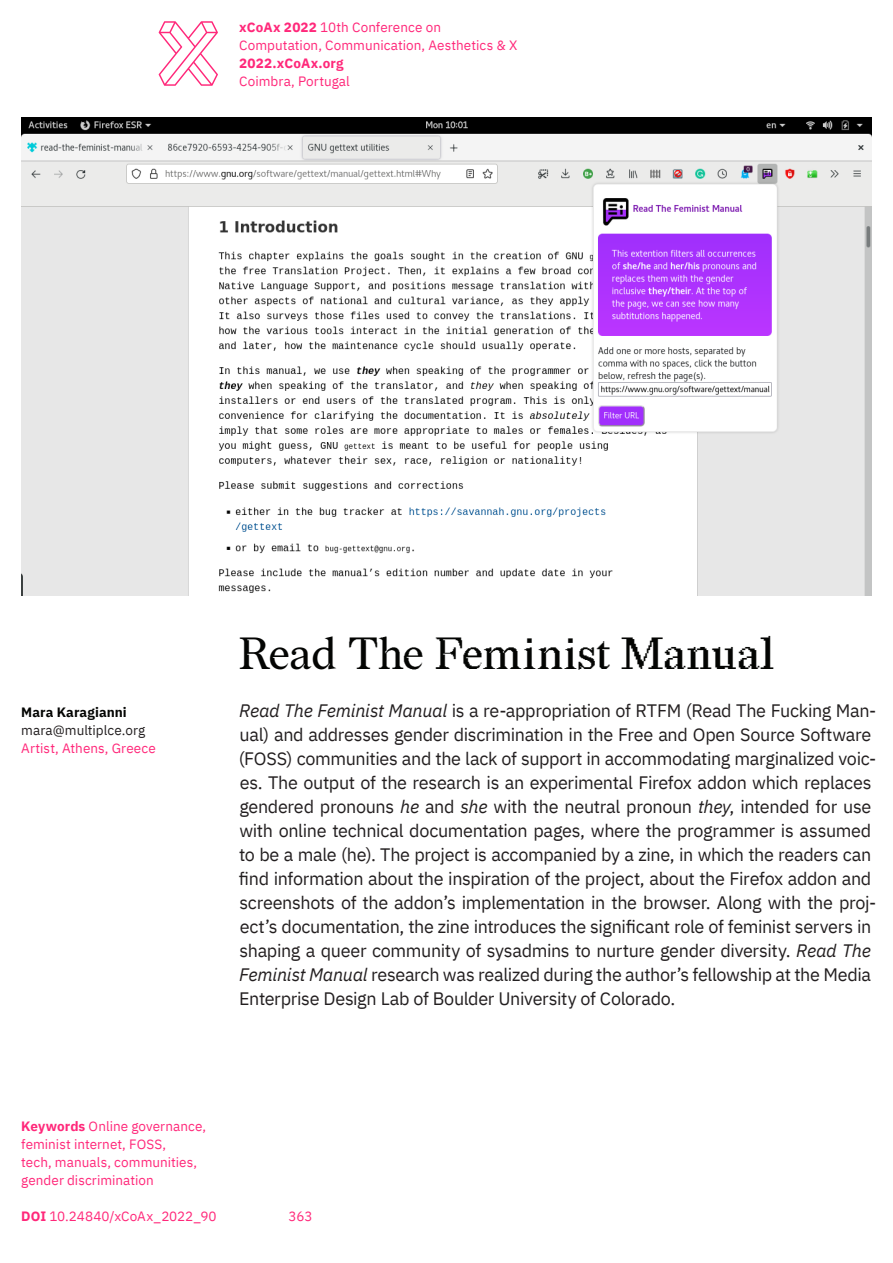
<style>
.page{position:relative;width:893px;height:1263px;background:#fff}
.page>*{position:absolute;margin:0;border:0;box-sizing:border-box;transform-origin:0 0}
.t1{font:45px "Redaction 20";letter-spacing:.015em;color:#040503}
.Text{font:18px/24px "IBM Plex Sans";letter-spacing:-.02em;color:#231f20}
.t2{font:13.5px/18px "IBM Plex Sans";letter-spacing:.005em;color:#ff287a}
.t3{font:13.5px "IBM Plex Sans";letter-spacing:.005em;color:#231f20}
.t4{font:700 13.5px "IBM Plex Sans";letter-spacing:.015em;color:#ff287a}
.t5{font:700 13.5px "IBM Plex Sans";letter-spacing:.01em;color:#040503}
.s1{font-weight:700}
.s2{font-family:"Redaction"}
.s3{font-family:"Redaction 10"}
.s4{font-family:"Redaction 35"}
.s5{font-style:italic}
</style>
<div class="page">
<svg style="left:159px;top:21px;width:59px;height:65px"></svg>
<img style="left:21px;top:117px;width:851px;height:479px">
<p class="t2" style="left:239px;top:17px;width:280px"><span class="s1">xCoAx 2022</span> 10th Conference on<br>Computation, Communication, Aesthetics &amp; X</p>
<p class="t4" style="left:239px;top:52px;width:106px">2022.xCoAx.org</p>
<p class="t2" style="left:239px;top:71px;width:112px">Coimbra, Portugal</p>
<p class="t5" style="left:21px;top:702px;width:107px">Mara Karagianni</p>
<p class="t3" style="left:21px;top:720px;width:126px">mara@multiplce.org</p>
<p class="t2" style="left:21px;top:738px;width:136px">Artist, Athens, Greece</p>
<p class="t1" style="left:239px;top:627px;width:536px"><span class="s2">Read</span> <span class="s3">The</span> Feminist <span class="s4">Manual</span></p>
<p class="Text" style="left:239px;top:697px;width:639px"><span class="s5">Read The Feminist Manual</span> is a re-appropriation of RTFM (Read The Fucking Man&shy;ual) and addresses gender discrimination in the Free and Open Source Software (FOSS) communities and the lack of support in accommodating marginalized voic&shy;es. The output of the research is an experimental Firefox addon which replaces gendered pronouns <span class="s5">he</span> and <span class="s5">she</span> with the neutral pronoun <span class="s5">they</span>, intended for use with online technical documentation pages, where the programmer is assumed to be a male (he). The project is accompanied by a zine, in which the readers can find information about the inspiration of the project, about the Firefox addon and screenshots of the addon’s implementation in the browser. Along with the proj&shy;ect’s documentation, the zine introduces the significant role of feminist servers in shaping a queer community of sysadmins to nurture gender diversity. <span class="s5">Read The Feminist Manual</span> research was realized during the author’s fellowship at the Media Enterprise Design Lab of Boulder University of Colorado.</p>
<p class="t2" style="left:21px;top:1116px;width:186px"><span class="s1">Keywords</span> Online governance, feminist internet, FOSS,<br>tech, manuals, communities, gender discrimination</p>
<p class="t2" style="left:21px;top:1206px;width:197px"><span class="s1">DOI</span> 10.24840/xCoAx_2022_90</p>
<p class="t2" style="left:288px;top:1206px;width:26px">363</p>
</div>
